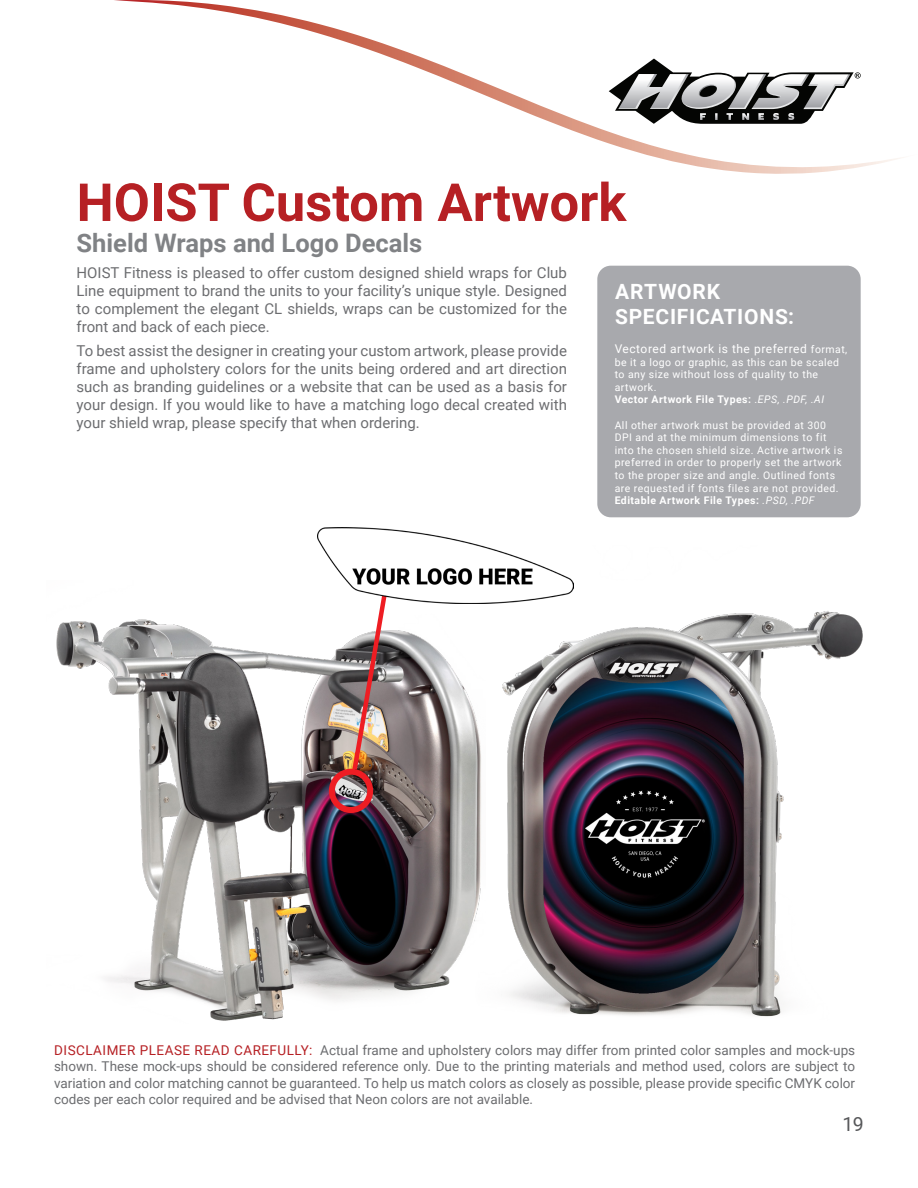
<style>
.page{position:relative;width:918px;height:1188px;background:#fff}
.page>*{position:absolute;margin:0;border:0;box-sizing:border-box;transform-origin:0 0}
.t1{font:700 52.5px "Roboto";color:#b62024}
.t2{font:700 25.5px "Roboto";color:#808285}
.Heading{font:700 21px/25.2px "Roboto";letter-spacing:.035em;color:#fff}
.t3{font:19.5px "Roboto";color:#57585a}
.t4{font:15px/18px "Roboto";color:#6c6d70;text-align:justify}
.t5{font:13.5px/16.2px "Roboto";color:#6c6d70;text-align:justify}
.Heading-2{font:12px "Roboto";letter-spacing:.045em;color:#fff}
.Heading-3{font:10.5px/12.6px "Roboto";letter-spacing:.045em;color:#fff}
.s1{font-size:10.5px}
.s2{font-weight:700}
.s3{font-style:italic}
.s4{color:#b62024}
</style>
<div class="page">
<svg style="left:114px;top:0;width:790px;height:174px"></svg>
<svg style="left:609px;top:59px;width:252px;height:65px"></svg>
<div style="left:597px;top:266px;width:264px;height:251px;background:#a8a9ad;border-radius:14px"></div>
<img style="left:56px;top:603px;width:416px;height:418px">
<img style="left:472px;top:582px;width:391px;height:435px">
<div style="left:329px;top:769px;width:44px;height:44px;border:6px solid #ee1d23;border-radius:50%"></div>
<img style="left:350px;top:603px;width:40px;height:171px">
<img style="left:318px;top:527px;width:255px;height:76px">
<p class="t1" style="left:77px;top:166px;width:551px">HOIST Custom Artwork</p>
<p class="t2" style="left:77px;top:225px;width:347px">Shield Wraps and Logo Decals</p>
<p class="t4" style="left:77px;top:263px;width:492px">HOIST Fitness is pleased to offer custom designed shield wraps for Club Line equipment to brand the units to your facility’s unique style. Designed to complement the elegant CL shields, wraps can be customized for the front and back of each piece.</p>
<p class="t4" style="left:77px;top:341px;width:492px">To best assist the designer in creating your custom artwork, please provide frame and upholstery colors for the units being ordered and art direction such as branding guidelines or a website that can be used as a basis for your design. If you would like to have a matching logo decal created with your shield wrap, please specify that when ordering.</p>
<p class="Heading" style="left:615px;top:278px;width:181px">ARTWORK<br>SPECIFICATIONS:</p>
<p class="Heading-2" style="left:615px;top:340px;width:234px">Vectored artwork is the preferred <span class="s1">format,</span></p>
<p class="Heading-3" style="left:615px;top:355px;width:226px">be it a logo or graphic, as this can be scaled to any size without loss of quality to the artwork.<br><span class="s2">Vector Artwork File Types:</span> .<span class="s3">EPS, .PDF, .AI</span></p>
<p class="Heading-3" style="left:615px;top:418px;width:229px">All other artwork must be provided at 300<br>DPI and at the minimum dimensions to fit into the chosen shield size. Active artwork is preferred in order to properly set the artwork to the proper size and angle. Outlined fonts are requested if fonts files are not provided.<br><span class="s2">Editable Artwork File Types:</span> <span class="s3">.PSD, .PDF</span></p>
<p class="t5" style="left:54px;top:1042px;width:803px"><span class="s4">DISCLAIMER PLEASE READ CAREFULLY:</span> Actual frame and upholstery colors may differ from printed color samples and mock-ups shown. These mock-ups should be considered reference only. Due to the printing materials and method used, colors are subject to variation and color matching cannot be guaranteed. To help us match colors as closely as possible, please provide specific CMYK color codes per each color required and be advised that Neon colors are not available.</p>
<h3 class="t3" style="left:842px;top:1110px;width:23px">19</h3>
</div>
